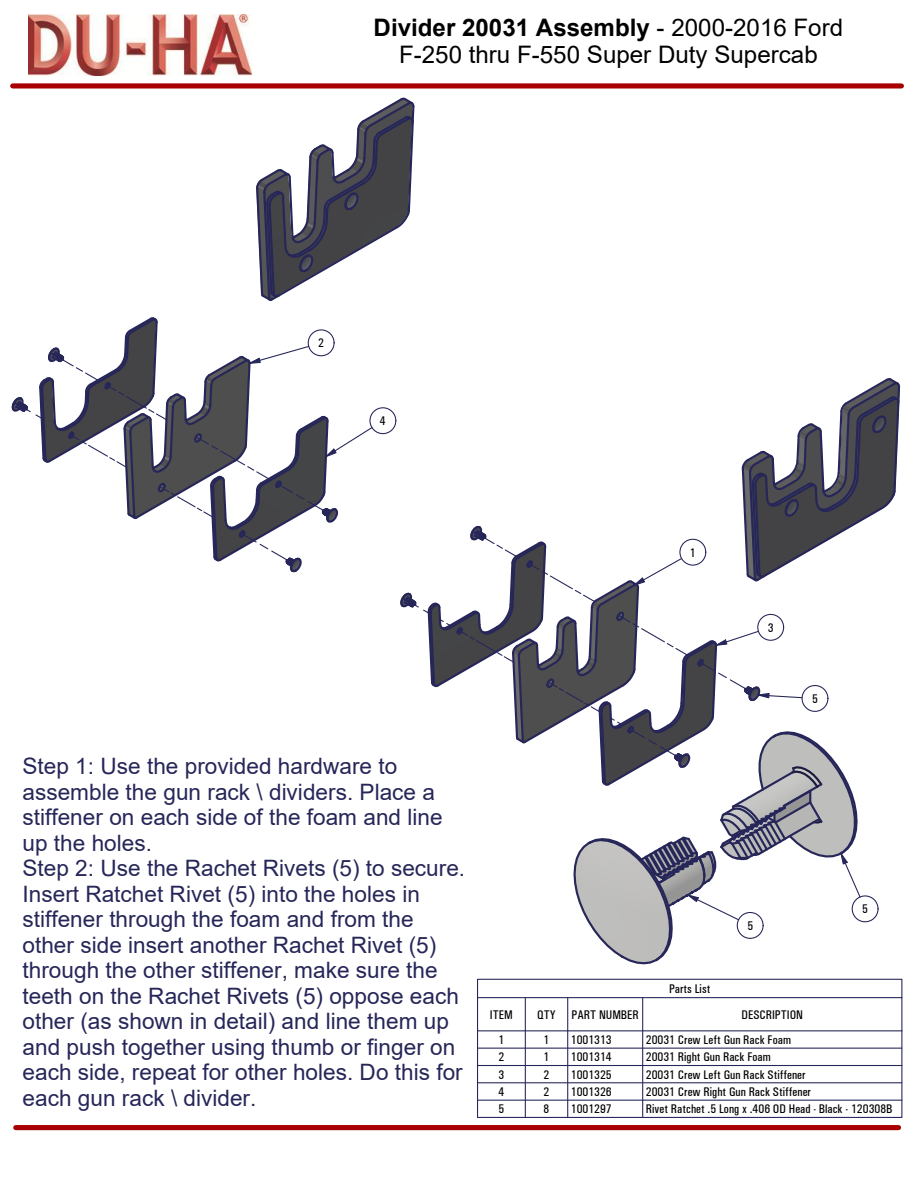
<style>
.page{position:relative;width:918px;height:1188px;background:#fff}
.page>*{position:absolute;margin:0;border:0;box-sizing:border-box;transform-origin:0 0}
.t1{font:24.15px/27.2px "Arial";color:#000;text-align:center}
.t2{font:22.65px/25.5px "Arial";color:#262659}
.t3{font:500 condensed 12.6px "Univers";letter-spacing:.005em;color:#000}
.s1{font-weight:700}
</style>
<div class="page">
<img style="left:28px;top:15px;width:223px;height:60px">
<svg style="left:256px;top:97px;width:159px;height:204px"></svg>
<div style="left:477px;top:979px;width:425px;height:19px;border:1px solid #262659"></div>
<svg style="left:477px;top:997px;width:426px;height:121px"></svg>
<hr style="left:642px;top:1031px;width:1px;height:86px;background:#262659">
<hr style="left:567px;top:1031px;width:1px;height:86px;background:#262659">
<hr style="left:525px;top:1031px;width:1px;height:86px;background:#262659">
<hr style="left:477px;top:1031px;width:1px;height:86px;background:#262659">
<div style="left:13px;top:83px;width:888px;height:6px;background:#a80000"></div>
<div style="left:16px;top:1125px;width:883px;height:5px;background:#a80000"></div>
<div style="left:369px;top:407px;width:27px;height:27px;border:1px solid #262659;border-radius:50%"></div>
<svg style="left:11px;top:317px;width:362px;height:256px"></svg>
<div style="left:308px;top:329px;width:27px;height:27px;border:1px solid #262659;border-radius:50%"></div>
<svg style="left:400px;top:378px;width:501px;height:587px"></svg>
<div style="left:802px;top:685px;width:26px;height:27px;border:1px solid #262659;border-radius:50%"></div>
<p class="t1" style="left:374px;top:16px;width:471px"><span class="s1">Divider 20031 Assembly</span> - 2000-2016 Ford<br>F-250 thru F-550 Super Duty Supercab</p>
<p class="t3" style="left:318px;top:339px;width:7px">2</p>
<p class="t3" style="left:380px;top:416px;width:7px">4</p>
<p class="t3" style="left:690px;top:548px;width:7px">1</p>
<p class="t3" style="left:768px;top:623px;width:7px">3</p>
<p class="t3" style="left:812px;top:691px;width:7px">5</p>
<p class="t2" style="left:22px;top:756px;width:444px">Step 1: Use the provided hardware to assemble the gun rack \ dividers. Place a stiffener on each side of the foam and line up the holes.<br>Step 2: Use the Rachet Rivets (5) to secure.<br>Insert Ratchet Rivet (5) into the holes in stiffener through the foam and from the other side insert another Rachet Rivet (5) through the other stiffener, make sure the teeth on the Rachet Rivets (5) oppose each other (as shown in detail) and line them up and push together using thumb or finger on each side, repeat for other holes. Do this for each gun rack \ divider.</p>
<p class="t3" style="left:669px;top:984px;width:43px">Parts List</p>
<p class="t3" style="left:747px;top:921px;width:7px">5</p>
<p class="t3" style="left:862px;top:904px;width:7px">5</p>
<p class="t3" style="left:490px;top:1010px;width:24px">ITEM</p>
<p class="t3" style="left:537px;top:1010px;width:20px">QTY</p>
<p class="t3" style="left:572px;top:1010px;width:69px">PART NUMBER</p>
<p class="t3" style="left:742px;top:1010px;width:63px">DESCRIPTION</p>
<p class="t3" style="left:544px;top:1035px;width:7px">1</p>
<p class="t3" style="left:499px;top:1035px;width:7px">1</p>
<p class="t3" style="left:571px;top:1035px;width:42px">1001313</p>
<p class="t3" style="left:646px;top:1035px;width:146px">20031 Crew Left Gun Rack Foam</p>
<p class="t3" style="left:544px;top:1053px;width:7px">1</p>
<p class="t3" style="left:499px;top:1053px;width:7px">2</p>
<p class="t3" style="left:571px;top:1053px;width:42px">1001314</p>
<p class="t3" style="left:646px;top:1053px;width:126px">20031 Right Gun Rack Foam</p>
<p class="t3" style="left:544px;top:1070px;width:7px">2</p>
<p class="t3" style="left:499px;top:1070px;width:7px">3</p>
<p class="t3" style="left:571px;top:1070px;width:42px">1001325</p>
<p class="t3" style="left:646px;top:1070px;width:161px">20031 Crew Left Gun Rack Stiffener</p>
<p class="t3" style="left:499px;top:1087px;width:7px">4</p>
<p class="t3" style="left:544px;top:1087px;width:7px">2</p>
<p class="t3" style="left:571px;top:1087px;width:42px">1001326</p>
<p class="t3" style="left:646px;top:1087px;width:167px">20031 Crew Right Gun Rack Stiffener</p>
<p class="t3" style="left:544px;top:1104px;width:7px">8</p>
<p class="t3" style="left:499px;top:1104px;width:7px">5</p>
<p class="t3" style="left:571px;top:1104px;width:42px">1001297</p>
<p class="t3" style="left:646px;top:1105px;width:248px">Rivet Ratchet .5 Long x .406 OD Head - Black - 120308B</p>
</div>
